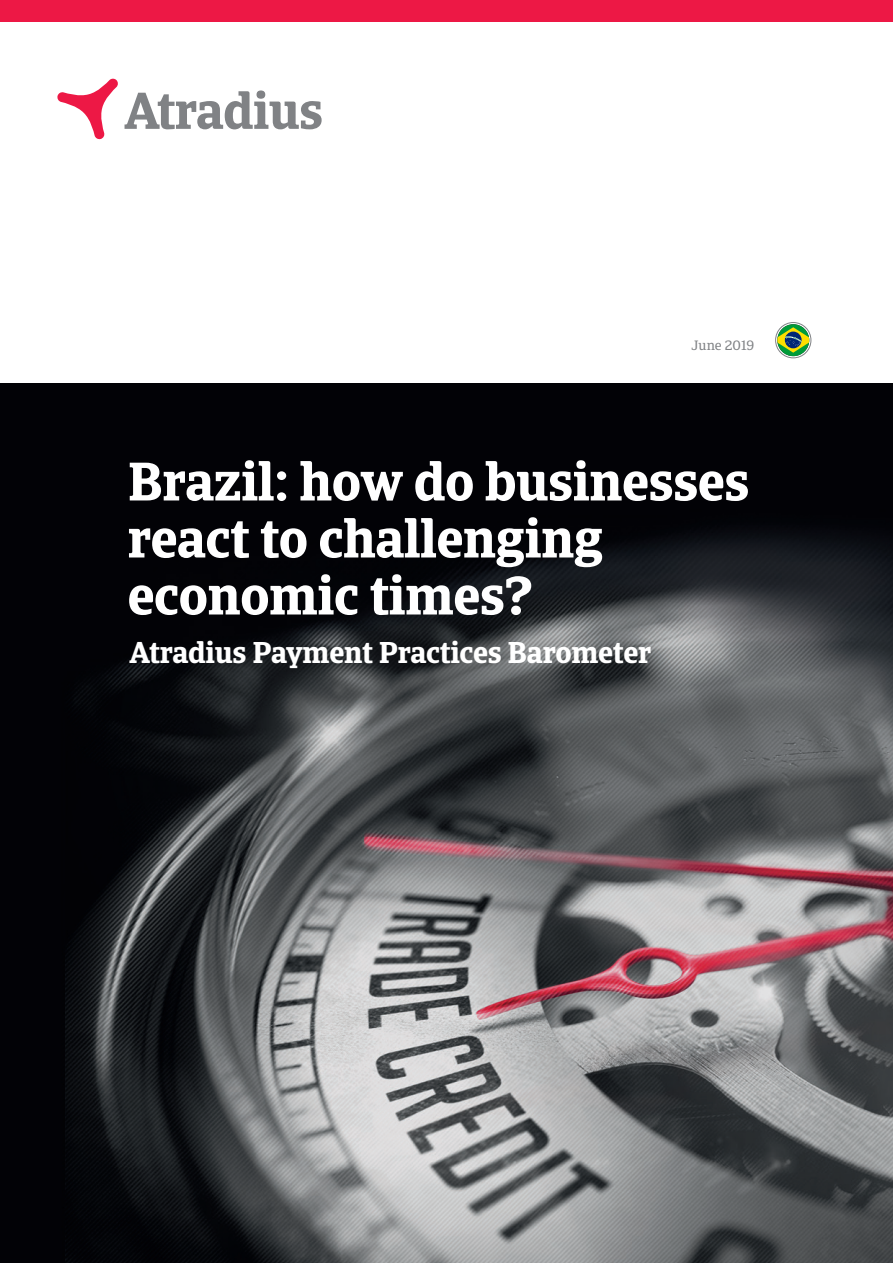
<style>
.page{position:relative;width:893px;height:1263px;background:#fff}
.page>*{position:absolute;margin:0;border:0;box-sizing:border-box;transform-origin:0 0}
.title_46pt_white{font:700 54px/57px "Catalana";letter-spacing:-.01em;color:#fff}
.t1{font:700 30px "Catalana";letter-spacing:-.01em;color:#fff}
.t2{font:13.5px "Catalana";color:#808285}
</style>
<div class="page">
<img style="left:0;top:384px;width:893px;height:879px">
<svg style="left:125px;top:90px;width:197px;height:39px"></svg>
<svg style="left:57px;top:78px;width:61px;height:62px"></svg>
<svg style="left:775px;top:322px;width:36px;height:36px"></svg>
<svg style="left:777px;top:324px;width:32px;height:32px"></svg>
<svg style="left:777px;top:327px;width:32px;height:26px"></svg>
<div style="left:0;top:0;width:893px;height:21px;background:#ed1845"></div>
<p class="t2" style="left:692px;top:338px;width:64px">June 2019</p>
<p class="title_46pt_white" style="left:128px;top:454px;width:623px">Brazil: how do businesses react to challenging economic times?</p>
<p class="t1" style="left:130px;top:633px;width:523px">Atradius Payment Practices Barometer</p>
</div>
